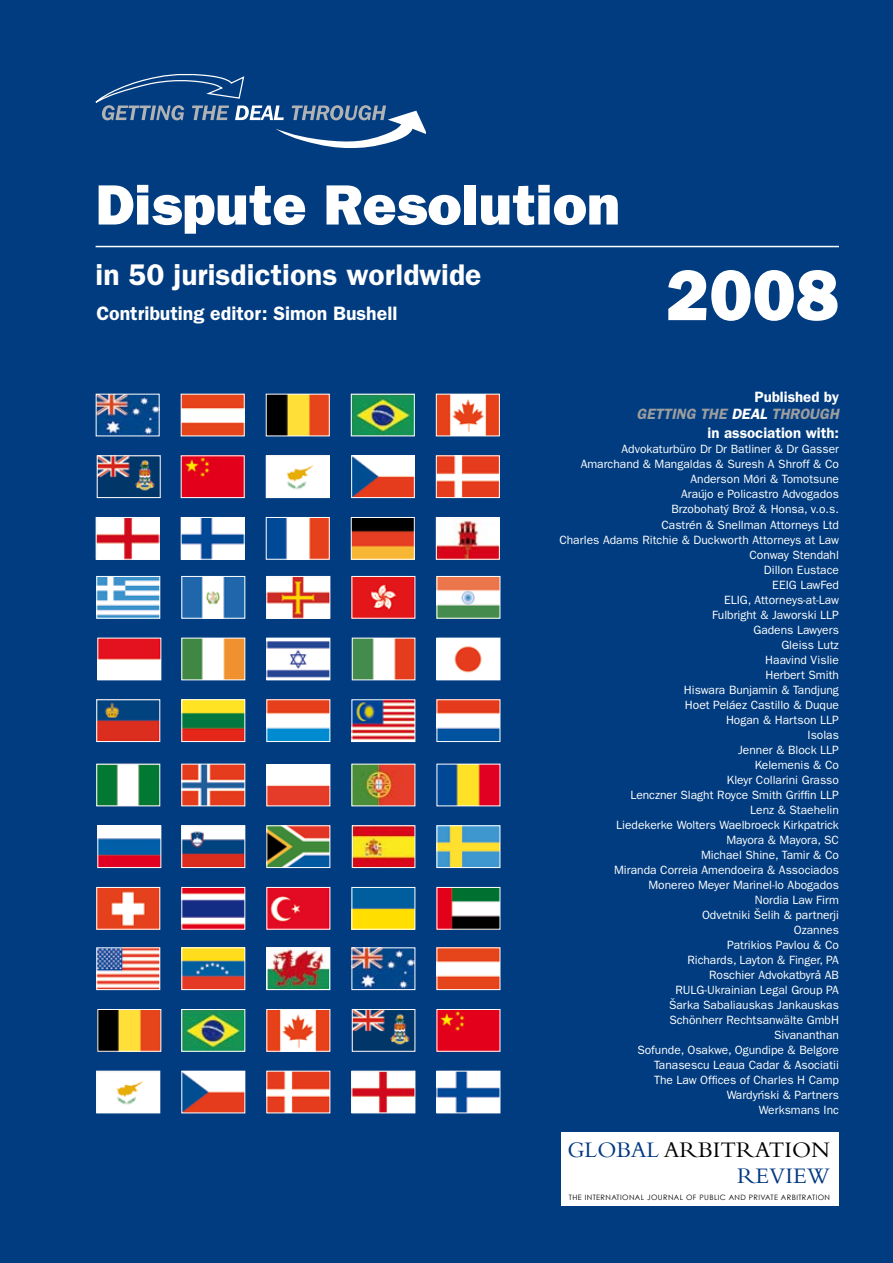
<style>
.page{position:relative;width:893px;height:1263px;background:#003c7f}
.page>*{position:absolute;margin:0;border:0;box-sizing:border-box;transform-origin:0 0}
.t1{font:800 72px "Franklin Gothic";color:#fff}
.t2{font:800 57px "Franklin Gothic";color:#fff}
.t3{font:600 30px "Franklin Gothic";color:#fff}
.t4{font:23.25px/26.4px "Bembo";color:#003882;text-align:right}
.t5{font:600 19.5px "Franklin Gothic";color:#fff}
.t6{font:italic 600 15px/16.5px "Franklin Gothic";color:#9c9d9f;text-align:right}
.t7{font:600 15px "Franklin Gothic";color:#fff}
.t8{font:12px/15px "Franklin Gothic";color:#fff;text-align:right}
.t9{font:7.35px "Century Gothic";letter-spacing:.055em;color:#000}
.s1{font-style:normal;color:#fff}
.s2{color:#fff}
.s3{color:#000}
</style>
<div class="page">
<svg style="left:95px;top:73px;width:330px;height:75px"></svg>
<hr style="left:96px;top:246px;width:743px;height:1px;background:#fff">
<img style="left:438px;top:396px;width:60px;height:38px">
<div style="left:436px;top:394px;width:64px;height:42px;border:1px solid #fff"></div>
<img style="left:268px;top:396px;width:60px;height:38px">
<img style="left:438px;top:457px;width:60px;height:39px">
<div style="left:436px;top:455px;width:64px;height:43px;border:1px solid #fff"></div>
<img style="left:183px;top:457px;width:60px;height:39px">
<div style="left:181px;top:455px;width:64px;height:43px;border:1px solid #fff"></div>
<img style="left:353px;top:396px;width:60px;height:38px">
<div style="left:351px;top:394px;width:64px;height:42px;border:1px solid #fff"></div>
<img style="left:353px;top:457px;width:60px;height:39px">
<div style="left:351px;top:455px;width:64px;height:43px;border:1px solid #fff"></div>
<img style="left:98px;top:396px;width:60px;height:38px">
<img style="left:353px;top:519px;width:60px;height:39px">
<div style="left:351px;top:517px;width:64px;height:43px;border:1px solid #fff"></div>
<img style="left:183px;top:519px;width:60px;height:39px">
<div style="left:181px;top:517px;width:64px;height:43px;border:1px solid #fff"></div>
<img style="left:99px;top:457px;width:60px;height:39px">
<div style="left:97px;top:455px;width:64px;height:43px;border:1px solid #fff"></div>
<img style="left:268px;top:457px;width:60px;height:39px">
<div style="left:266px;top:455px;width:64px;height:43px;border:1px solid #fff"></div>
<img style="left:268px;top:519px;width:60px;height:39px">
<div style="left:266px;top:517px;width:64px;height:43px;border:1px solid #fff"></div>
<img style="left:438px;top:519px;width:60px;height:39px">
<div style="left:436px;top:517px;width:64px;height:43px;border:1px solid #fff"></div>
<img style="left:98px;top:519px;width:60px;height:39px">
<div style="left:96px;top:517px;width:64px;height:43px;border:1px solid #fff"></div>
<img style="left:183px;top:396px;width:60px;height:38px">
<img style="left:439px;top:578px;width:59px;height:39px">
<div style="left:437px;top:576px;width:63px;height:43px;border:1px solid #fff"></div>
<img style="left:268px;top:578px;width:60px;height:39px">
<div style="left:266px;top:576px;width:64px;height:43px;border:1px solid #fff"></div>
<img style="left:439px;top:640px;width:59px;height:38px">
<div style="left:437px;top:638px;width:63px;height:42px;border:1px solid #fff"></div>
<img style="left:183px;top:640px;width:60px;height:38px">
<div style="left:181px;top:638px;width:64px;height:42px;border:1px solid #fff"></div>
<img style="left:353px;top:578px;width:60px;height:39px">
<div style="left:351px;top:576px;width:64px;height:43px;border:1px solid #fff"></div>
<img style="left:354px;top:640px;width:59px;height:38px">
<div style="left:352px;top:638px;width:63px;height:42px;border:1px solid #fff"></div>
<img style="left:98px;top:578px;width:60px;height:39px">
<div style="left:96px;top:576px;width:64px;height:43px;border:1px solid #fff"></div>
<img style="left:353px;top:701px;width:60px;height:39px">
<div style="left:351px;top:699px;width:64px;height:43px;border:1px solid #fff"></div>
<img style="left:183px;top:701px;width:60px;height:39px">
<div style="left:181px;top:699px;width:64px;height:43px;border:1px solid #fff"></div>
<img style="left:99px;top:640px;width:60px;height:38px">
<div style="left:97px;top:638px;width:64px;height:42px;border:1px solid #fff"></div>
<img style="left:268px;top:640px;width:60px;height:38px">
<div style="left:266px;top:638px;width:64px;height:42px;border:1px solid #fff"></div>
<img style="left:268px;top:701px;width:60px;height:39px">
<div style="left:266px;top:699px;width:64px;height:43px;border:1px solid #fff"></div>
<img style="left:439px;top:701px;width:59px;height:39px">
<div style="left:437px;top:699px;width:63px;height:43px;border:1px solid #fff"></div>
<img style="left:98px;top:702px;width:60px;height:38px">
<div style="left:96px;top:699px;width:64px;height:43px;border:1px solid #fff"></div>
<img style="left:183px;top:578px;width:60px;height:39px">
<div style="left:181px;top:576px;width:64px;height:43px;border:1px solid #fff"></div>
<img style="left:439px;top:766px;width:59px;height:38px">
<img style="left:268px;top:766px;width:60px;height:38px">
<div style="left:266px;top:764px;width:64px;height:42px;border:1px solid #fff"></div>
<img style="left:439px;top:827px;width:59px;height:39px">
<div style="left:437px;top:825px;width:63px;height:43px;border:1px solid #fff"></div>
<img style="left:183px;top:827px;width:60px;height:39px">
<div style="left:181px;top:825px;width:64px;height:43px;border:1px solid #fff"></div>
<img style="left:353px;top:766px;width:60px;height:38px">
<img style="left:354px;top:827px;width:59px;height:39px">
<div style="left:352px;top:825px;width:63px;height:43px;border:1px solid #fff"></div>
<img style="left:98px;top:766px;width:60px;height:38px">
<div style="left:96px;top:764px;width:64px;height:42px;border:1px solid #fff"></div>
<img style="left:353px;top:889px;width:60px;height:38px">
<div style="left:351px;top:887px;width:64px;height:42px;border:1px solid #fff"></div>
<img style="left:183px;top:889px;width:60px;height:38px">
<div style="left:181px;top:887px;width:64px;height:42px;border:1px solid #fff"></div>
<img style="left:99px;top:827px;width:60px;height:39px">
<div style="left:97px;top:825px;width:64px;height:43px;border:1px solid #fff"></div>
<img style="left:268px;top:827px;width:60px;height:39px">
<div style="left:266px;top:825px;width:64px;height:43px;border:1px solid #fff"></div>
<img style="left:268px;top:889px;width:60px;height:38px">
<div style="left:266px;top:887px;width:64px;height:42px;border:1px solid #fff"></div>
<img style="left:439px;top:889px;width:59px;height:38px">
<div style="left:437px;top:887px;width:63px;height:42px;border:1px solid #fff"></div>
<img style="left:98px;top:889px;width:60px;height:38px">
<div style="left:96px;top:887px;width:64px;height:42px;border:1px solid #fff"></div>
<img style="left:183px;top:766px;width:60px;height:38px">
<img style="left:439px;top:949px;width:59px;height:39px">
<div style="left:437px;top:947px;width:63px;height:43px;border:1px solid #fff"></div>
<img style="left:269px;top:950px;width:59px;height:37px">
<div style="left:267px;top:948px;width:63px;height:41px;border:1px solid #fff"></div>
<div style="left:266px;top:947px;width:64px;height:43px;border:1px solid #fff"></div>
<img style="left:439px;top:1011px;width:59px;height:39px">
<div style="left:437px;top:1009px;width:63px;height:43px;border:1px solid #fff"></div>
<img style="left:183px;top:1011px;width:60px;height:39px">
<div style="left:181px;top:1009px;width:64px;height:43px;border:1px solid #fff"></div>
<img style="left:353px;top:949px;width:60px;height:39px">
<div style="left:351px;top:947px;width:64px;height:43px;border:1px solid #fff"></div>
<img style="left:354px;top:1011px;width:59px;height:39px">
<div style="left:352px;top:1009px;width:63px;height:43px;border:1px solid #fff"></div>
<img style="left:98px;top:949px;width:60px;height:39px">
<div style="left:96px;top:947px;width:64px;height:43px;border:1px solid #fff"></div>
<img style="left:353px;top:1073px;width:60px;height:38px">
<div style="left:351px;top:1071px;width:64px;height:42px;border:1px solid #fff"></div>
<img style="left:183px;top:1073px;width:60px;height:38px">
<div style="left:181px;top:1071px;width:64px;height:42px;border:1px solid #fff"></div>
<img style="left:99px;top:1011px;width:60px;height:39px">
<div style="left:97px;top:1009px;width:64px;height:43px;border:1px solid #fff"></div>
<img style="left:268px;top:1011px;width:60px;height:39px">
<div style="left:266px;top:1009px;width:64px;height:43px;border:1px solid #fff"></div>
<img style="left:268px;top:1073px;width:60px;height:38px">
<div style="left:266px;top:1071px;width:64px;height:42px;border:1px solid #fff"></div>
<img style="left:439px;top:1073px;width:59px;height:38px">
<div style="left:437px;top:1071px;width:63px;height:42px;border:1px solid #fff"></div>
<img style="left:98px;top:1073px;width:60px;height:38px">
<div style="left:96px;top:1071px;width:64px;height:42px;border:1px solid #fff"></div>
<img style="left:183px;top:949px;width:60px;height:39px">
<div style="left:181px;top:947px;width:64px;height:43px;border:1px solid #fff"></div>
<div style="left:561px;top:1133px;width:278px;height:73px;background:#fff"></div>
<h2 class="t2" style="left:96px;top:171px;width:526px">Dispute Resolution</h2>
<h3 class="t3" style="left:96px;top:257px;width:387px">in 50 jurisdictions worldwide</h3>
<h3 class="t5" style="left:96px;top:302px;width:303px">Contributing editor: Simon Bushell</h3>
<h1 class="t1" style="left:666px;top:253px;width:174px">2008</h1>
<p class="t6" style="left:637px;top:389px;width:204px"><span class="s1">Published by<br></span>GETTING THE <span class="s2">DEAL</span> THROUGH</p>
<p class="t7" style="left:708px;top:424px;width:133px">in association with:</p>
<p class="t8" style="left:559px;top:442px;width:281px">Advokaturbüro Dr Dr Batliner &amp; Dr Gasser<br>Amarchand &amp; Mangaldas &amp; Suresh A Shroff &amp; Co<br>Anderson Mori &amp; Tomotsune<br>Araújo e Policastro Advogados<br>Brzobohatý Brož &amp; Honsa, v.o.s.<br>Castrén &amp; Snellman Attorneys Ltd<br>Charles Adams Ritchie &amp; Duckworth Attorneys at Law<br>Conway Stendahl<br>Dillon Eustace<br>EEIG LawFed<br>ELIG, Attorneys-at-Law<br>Fulbright &amp; Jaworski LLP<br>Gadens Lawyers<br>Gleiss Lutz<br>Haavind Vislie<br>Herbert Smith<br>Hiswara Bunjamin &amp; Tandjung<br>Hoet Peláez Castillo &amp; Duque<br>Hogan &amp; Hartson LLP<br>Isolas<br>Jenner &amp; Block LLP<br>Kelemenis &amp; Co<br>Kleyr Collarini Grasso<br>Lenczner Slaght Royce Smith Griffin LLP<br>Lenz &amp; Staehelin<br>Liedekerke Wolters Waelbroeck Kirkpatrick<br>Mayora &amp; Mayora, SC<br>Michael Shine, Tamir &amp; Co<br>Miranda Correia Amendoeira &amp; Associados<br>Monereo Meyer Marinel-lo Abogados<br>Nordia Law Firm<br>Odvetniki Šelih &amp; partnerji<br>Ozannes<br>Patrikios Pavlou &amp; Co<br>Richards, Layton &amp; Finger, PA<br>Roschier Advokatbyrå AB<br>RULG-Ukrainian Legal Group PA<br>Šarka Sabaliauskas Jankauskas<br>Schönherr Rechtsanwälte GmbH<br>Sivananthan<br>Sofunde, Osakwe, Ogundipe &amp; Belgore<br>Tanasescu Leaua Cadar &amp; Asociatii<br>The Law Offices of Charles H Camp<br>Wardyn´ski &amp; Partners<br>Werksmans Inc</p>
<h3 class="t4" style="left:567px;top:1136px;width:264px">GLOBAL <span class="s3">ARBITRATION<br></span>REVIEW</h3>
<p class="t9" style="left:569px;top:1193px;width:263px">THE INTERNATIONAL JOURNAL OF PUBLIC AND PRIVATE ARBITRATION</p>
<p class="t8" style="left:756px;top:467px;width:4px">-</p>
</div>
